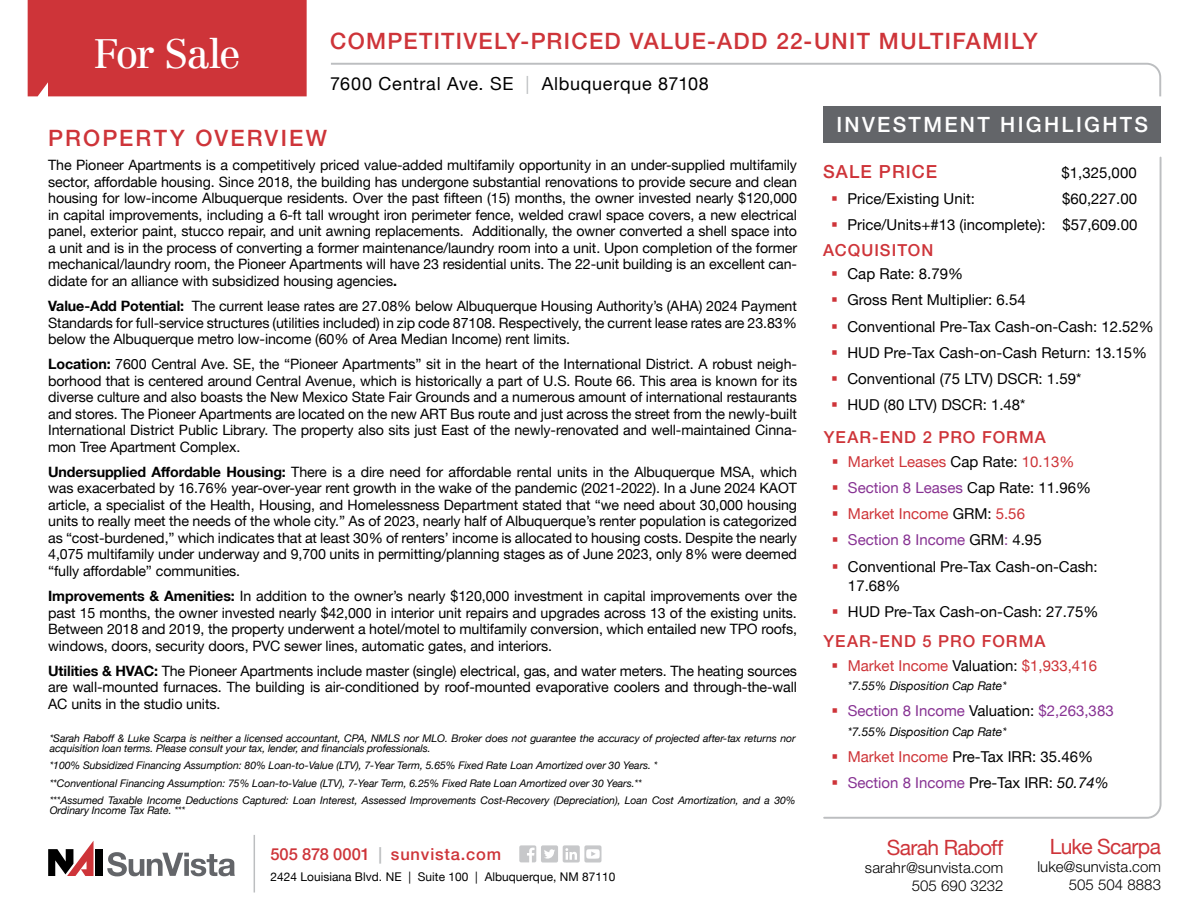
<style>
.page{position:relative;width:1188px;height:918px;background:#fff}
.page>*{position:absolute;margin:0;border:0;box-sizing:border-box;transform-origin:0 0}
.t1{font:40.5px "Centennial LT Std";letter-spacing:-.05em;color:#fff}
.t2{font:500 22.5px "Helvetica Neue LT";letter-spacing:.06em;color:#ce3439}
.t3{font:500 22.5px "Helvetica Neue LT";letter-spacing:.1em;color:#ce3439}
.t4{font:21px "Helvetica Neue LT";letter-spacing:-.03em;color:#ce3439}
.t5{font:500 21px "Helvetica Neue LT";letter-spacing:.11em;color:#fff}
.t6{font:18px "Helvetica Neue LT";letter-spacing:.04em;color:#000}
.t7{font:500 18px "Helvetica Neue LT";letter-spacing:.06em;color:#ce3439}
.t8{font:500 16.5px "Helvetica Neue LT";letter-spacing:.06em;color:#ce3439}
.t9{font:15px/26.2px "Helvetica Neue LT";color:#000}
.t10{font:300 15px/18px "Helvetica Neue LT Std";letter-spacing:.005em;color:#000;text-align:right}
.t11{font:15px "Helvetica Neue LT";color:#873293}
.t12{font:15px "Helvetica Neue LT";color:#ce3438}
.t13{font:14.25px/16.5px "Helvetica Neue LT";letter-spacing:-.005em;color:#000;text-align:justify}
.t14{font:italic 12px "Helvetica Neue LT";color:#000}
.t15{font:12px "Helvetica Neue LT";letter-spacing:.005em;color:#000}
.t16{font:italic 10.5px/17.2px "Helvetica Neue LT";letter-spacing:-.005em;color:#000}
.s1{color:#bcbec0}
.s2{font-weight:700}
.s3{color:#ce3438}
.s4{color:#873293}
.s5{color:#000}
.s6{font-style:italic}
</style>
<div class="page">
<div style="left:823px;top:106px;width:338px;height:37px;background:#636569"></div>
<div style="left:96px;top:849px;width:7px;height:27px;background:#000"></div>
<svg style="left:48px;top:841px;width:46px;height:35px"></svg>
<svg style="left:107px;top:852px;width:128px;height:24px"></svg>
<div style="left:519px;top:845px;width:17px;height:17px;background:#c7c8ca;border-radius:2px"></div>
<svg style="left:527px;top:848px;width:8px;height:15px"></svg>
<div style="left:563px;top:845px;width:17px;height:18px;background:#c7c8ca;border-radius:2px"></div>
<svg style="left:565px;top:848px;width:12px;height:12px"></svg>
<div style="left:541px;top:845px;width:17px;height:18px;background:#c7c8ca;border-radius:2px"></div>
<svg style="left:544px;top:849px;width:11px;height:10px"></svg>
<div style="left:584px;top:845px;width:18px;height:18px;background:#c7c8ca;border-radius:2px"></div>
<svg style="left:586px;top:849px;width:14px;height:10px"></svg>
<hr style="left:254px;top:835px;width:1px;height:58px;background:#bcbec0">
<div style="left:28px;top:0;width:279px;height:96px;background:#ce3439"></div>
<svg style="left:331px;top:62px;width:831px;height:35px"></svg>
<svg style="left:823px;top:156px;width:339px;height:663px"></svg>
<svg style="left:833px;top:196px;width:4px;height:5px"></svg>
<svg style="left:833px;top:222px;width:4px;height:5px"></svg>
<svg style="left:833px;top:271px;width:4px;height:5px"></svg>
<svg style="left:833px;top:298px;width:4px;height:4px"></svg>
<svg style="left:833px;top:324px;width:4px;height:4px"></svg>
<svg style="left:833px;top:350px;width:4px;height:5px"></svg>
<svg style="left:833px;top:376px;width:4px;height:5px"></svg>
<svg style="left:833px;top:403px;width:4px;height:4px"></svg>
<svg style="left:833px;top:459px;width:4px;height:4px"></svg>
<svg style="left:833px;top:485px;width:4px;height:5px"></svg>
<svg style="left:833px;top:511px;width:4px;height:5px"></svg>
<svg style="left:833px;top:538px;width:4px;height:4px"></svg>
<svg style="left:833px;top:564px;width:4px;height:4px"></svg>
<svg style="left:833px;top:610px;width:4px;height:4px"></svg>
<svg style="left:833px;top:663px;width:4px;height:4px"></svg>
<svg style="left:833px;top:709px;width:4px;height:4px"></svg>
<svg style="left:833px;top:754px;width:4px;height:5px"></svg>
<svg style="left:833px;top:781px;width:4px;height:4px"></svg>
<h1 class="t1" style="left:93px;top:30px;width:149px">For Sale</h1>
<h2 class="t2" style="left:330px;top:28px;width:709px">COMPETITIVELY-PRICED VALUE-ADD 22-UNIT MULTIFAMILY</h2>
<p class="t6" style="left:330px;top:73px;width:380px">7600 Central Ave. SE <span class="s1">|</span> Albuquerque 87108</p>
<h2 class="t3" style="left:48px;top:124px;width:280px">PROPERTY OVERVIEW</h2>
<p class="t13" style="left:48px;top:157px;width:750px">The Pioneer Apartments is a competitively priced value-added multifamily opportunity in an under-supplied multifamily sector, affordable housing. Since 2018, the building has undergone substantial renovations to provide secure and clean housing for low-income Albuquerque residents. Over the past fifteen (15) months, the owner invested nearly $120,000 in capital improvements, including a 6-ft tall wrought iron perimeter fence, welded crawl space covers, a new electrical panel, exterior paint, stucco repair, and unit awning replacements. Additionally, the owner converted a shell space into a unit and is in the process of converting a former maintenance/laundry room into a unit. Upon completion of the former mechanical/laundry room, the Pioneer Apartments will have 23 residential units. The 22-unit building is an excellent can&shy;didate for an alliance with subsidized housing agencies<span class="s2">.</span></p>
<p class="t13" style="left:48px;top:298px;width:750px"><span class="s2">Value-Add Potential:</span> The current lease rates are 27.08% below Albuquerque Housing Authority’s (AHA) 2024 Payment Standards for full-service structures (utilities included) in zip code 87108. Respectively, the current lease rates are 23.83% below the Albuquerque metro low-income (60% of Area Median Income) rent limits.</p>
<p class="t13" style="left:48px;top:356px;width:750px"><span class="s2">Location:</span> 7600 Central Ave. SE, the “Pioneer Apartments” sit in the heart of the International District. A robust neigh&shy;borhood that is centered around Central Avenue, which is historically a part of U.S. Route 66. This area is known for its diverse culture and also boasts the New Mexico State Fair Grounds and a numerous amount of international restaurants and stores. The Pioneer Apartments are located on the new ART Bus route and just across the street from the newly-built International District Public Library. The property also sits just East of the newly-renovated and well-maintained Cinna&shy;mon Tree Apartment Complex.</p>
<p class="t13" style="left:48px;top:463px;width:750px"><span class="s2">Undersupplied Affordable Housing:</span> There is a dire need for affordable rental units in the Albuquerque MSA, which was exacerbated by 16.76% year-over-year rent growth in the wake of the pandemic (2021-2022). In a June 2024 KAOT article, a specialist of the Health, Housing, and Homelessness Department stated that “we need about 30,000 housing units to really meet the needs of the whole city.” As of 2023, nearly half of Albuquerque’s renter population is categorized as “cost-burdened,” which indicates that at least 30% of renters’ income is allocated to housing costs. Despite the nearly 4,075 multifamily under underway and 9,700 units in permitting/planning stages as of June 2023, only 8% were deemed “fully affordable” communities.</p>
<p class="t13" style="left:48px;top:588px;width:750px"><span class="s2">Improvements &amp; Amenities:</span> In addition to the owner’s nearly $120,000 investment in capital improvements over the past 15 months, the owner invested nearly $42,000 in interior unit repairs and upgrades across 13 of the existing units.<br>Between 2018 and 2019, the property underwent a hotel/motel to multifamily conversion, which entailed new TPO roofs, windows, doors, security doors, PVC sewer lines, automatic gates, and interiors.</p>
<p class="t13" style="left:48px;top:662px;width:750px"><span class="s2">Utilities &amp; HVAC:</span> The Pioneer Apartments include master (single) electrical, gas, and water meters. The heating sources are wall-mounted furnaces. The building is air-conditioned by roof-mounted evaporative coolers and through-the-wall AC units in the studio units.</p>
<p class="t16" style="left:50px;top:732px;width:747px;line-height:10.5px">*Sarah Raboff &amp; Luke Scarpa is neither a licensed accountant, CPA, NMLS nor MLO. Broker does not guarantee the accuracy of projected after-tax returns nor acquisition loan terms. Please consult your tax, lender, and financials professionals.</p>
<p class="t16" style="left:50px;top:757px;width:747px">*100% Subsidized Financing Assumption: 80% Loan-to-Value (LTV), 7-Year Term, 5.65% Fixed Rate Loan Amortized over 30 Years. *<br>**Conventional Financing Assumption: 75% Loan-to-Value (LTV), 7-Year Term, 6.25% Fixed Rate Loan Amortized over 30 Years.**<br>***Assumed Taxable Income Deductions Captured: Loan Interest, Assessed Improvements Cost-Recovery (Depreciation), Loan Cost Amortization, and a 30%</p>
<p class="t16" style="left:50px;top:802px;width:137px">Ordinary Income Tax Rate. ***</p>
<p class="t8" style="left:270px;top:844px;width:232px">505 878 0001 <span class="s1">|</span> sunvista.com</p>
<p class="t15" style="left:270px;top:869px;width:347px">2424 Louisiana Blvd. NE | Suite 100 | Albuquerque, NM 87110</p>
<h3 class="t5" style="left:836px;top:112px;width:313px">INVESTMENT HIGHLIGHTS</h3>
<p class="t7" style="left:823px;top:160px;width:116px">SALE PRICE</p>
<p class="t9" style="left:1062px;top:159px;width:77px">$1,325,000</p>
<p class="t9" style="left:847px;top:185px;width:129px">Price/Existing Unit:</p>
<p class="t9" style="left:847px;top:185px;width:291px;text-align:right">$60,227.00<br>Price/Units+#13 (incomplete): $57,609.00</p>
<p class="t8" style="left:823px;top:240px;width:112px">ACQUISITON</p>
<p class="t9" style="left:847px;top:260px;width:308px">Cap Rate: 8.79%<br>Gross Rent Multiplier: 6.54<br>Conventional Pre-Tax Cash-on-Cash: 12.52%<br>HUD Pre-Tax Cash-on-Cash Return: 13.15%<br>Conventional (75 LTV) DSCR: 1.59*<br>HUD (80 LTV) DSCR: 1.48*</p>
<p class="t8" style="left:824px;top:427px;width:224px">YEAR-END 2 PRO FORMA</p>
<p class="t9" style="left:848px;top:448px;width:251px"><span class="s3">Market Leases</span> Cap Rate: <span class="s3">10.13%<br></span><span class="s4">Section 8 Leases</span> Cap Rate: 11.96%<br><span class="s3">Market Income</span> GRM: <span class="s3">5.56<br></span><span class="s4">Section 8 Income</span> GRM<span class="s4">:</span> 4.95<br>Conventional Pre-Tax Cash-on-Cash:</p>
<p class="t9" style="left:848px;top:572px;width:252px">17.68%<br>HUD Pre-Tax Cash-on-Cash: 27.75%</p>
<p class="t8" style="left:823px;top:631px;width:224px">YEAR-END 5 PRO FORMA</p>
<p class="t12" style="left:848px;top:656px;width:251px">Market Income <span class="s5">Valuation:</span> $1,933,416</p>
<p class="t14" style="left:848px;top:679px;width:160px">*7.55% Disposition Cap Rate*</p>
<p class="t11" style="left:848px;top:702px;width:267px">Section 8 Income <span class="s5">Valuation:</span> $2,263,383</p>
<p class="t14" style="left:848px;top:724px;width:160px">*7.55% Disposition Cap Rate*</p>
<p class="t9" style="left:848px;top:743px;width:262px"><span class="s3">Market Income</span> Pre-Tax IRR: 35.46%<br><span class="s4">Section 8 Income</span> Pre-Tax IRR: <span class="s6">50.74%</span></p>
<h3 class="t4" style="left:887px;top:835px;width:118px">Sarah Raboff</h3>
<p class="t10" style="left:865px;top:858px;width:140px">sarahr@sunvista.com<br>505 690 3232</p>
<h3 class="t4" style="left:1050px;top:834px;width:113px">Luke Scarpa</h3>
<p class="t10" style="left:1037px;top:858px;width:125px">luke@sunvista.com<br>505 504 8883</p>
</div>
